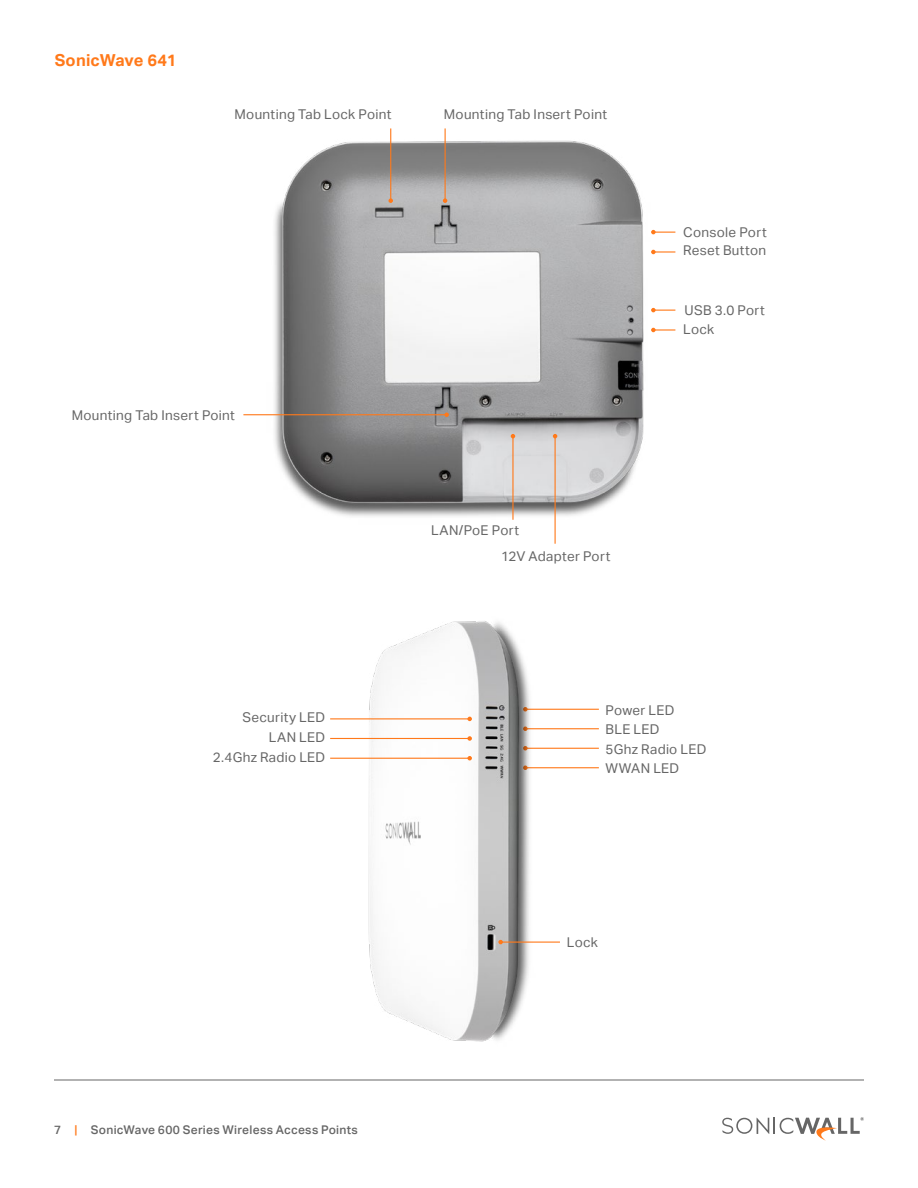
<style>
.page{position:relative;width:918px;height:1188px;background:#fff}
.page>*{position:absolute;margin:0;border:0;box-sizing:border-box;transform-origin:0 0}
.t1{font:700 16.5px "Aktiv Grotesk";letter-spacing:.005em;color:#ff791a}
.t2{font:13.5px/19.5px "Aktiv Grotesk";letter-spacing:.02em;color:#666}
.t3{font:500 12px "Aktiv Grotesk";letter-spacing:.025em;color:#666}
.s1{color:#ff791a}
</style>
<div class="page">
<svg style="left:722px;top:1117px;width:142px;height:24px"></svg>
<hr style="left:54px;top:1080px;width:810px;height:1px;background:#666">
<hr style="left:525px;top:709px;width:74px;height:1px;background:#ff791a">
<hr style="left:525px;top:728px;width:74px;height:1px;background:#ff791a">
<hr style="left:525px;top:748px;width:74px;height:1px;background:#ff791a">
<hr style="left:525px;top:767px;width:74px;height:1px;background:#ff791a">
<img style="left:359px;top:621px;width:180px;height:421px">
<img style="left:256px;top:128px;width:399px;height:402px">
<hr style="left:243px;top:414px;width:204px;height:1px;background:#ff791a">
<svg style="left:444px;top:412px;width:5px;height:5px"></svg>
<hr style="left:512px;top:436px;width:2px;height:84px;background:#ff791a">
<svg style="left:511px;top:434px;width:4px;height:4px"></svg>
<hr style="left:555px;top:436px;width:1px;height:108px;background:#ff791a">
<svg style="left:553px;top:434px;width:4px;height:4px"></svg>
<hr style="left:445px;top:128px;width:1px;height:73px;background:#ff791a">
<svg style="left:443px;top:198px;width:4px;height:5px"></svg>
<hr style="left:390px;top:128px;width:1px;height:73px;background:#ff791a">
<svg style="left:388px;top:198px;width:5px;height:5px"></svg>
<hr style="left:653px;top:329px;width:22px;height:2px;background:#ff791a">
<svg style="left:651px;top:328px;width:5px;height:4px"></svg>
<hr style="left:653px;top:251px;width:22px;height:2px;background:#ff791a">
<svg style="left:651px;top:250px;width:5px;height:4px"></svg>
<svg style="left:651px;top:308px;width:24px;height:4px"></svg>
<svg style="left:651px;top:230px;width:24px;height:4px"></svg>
<hr style="left:330px;top:718px;width:140px;height:1px;background:#ff791a">
<svg style="left:467px;top:717px;width:5px;height:4px"></svg>
<hr style="left:330px;top:738px;width:140px;height:1px;background:#ff791a">
<svg style="left:467px;top:736px;width:5px;height:5px"></svg>
<hr style="left:330px;top:758px;width:140px;height:1px;background:#ff791a">
<svg style="left:467px;top:756px;width:5px;height:4px"></svg>
<hr style="left:501px;top:942px;width:59px;height:1px;background:#ff791a">
<svg style="left:498px;top:940px;width:5px;height:4px"></svg>
<p class="t1" style="left:55px;top:50px;width:123px">SonicWave 641</p>
<p class="t2" style="left:235px;top:105px;width:158px">Mounting Tab Lock Point</p>
<p class="t2" style="left:444px;top:105px;width:165px">Mounting Tab Insert Point</p>
<p class="t2" style="left:72px;top:406px;width:165px">Mounting Tab Insert Point</p>
<p class="t2" style="left:501px;top:518px;width:111px;line-height:25.7px;text-indent:-70px">LAN/PoE Port<br>12V Adapter Port</p>
<p class="t2" style="left:683px;top:223px;width:85px;line-height:18.3px">Console Port<br>Reset Button</p>
<p class="t2" style="left:683px;top:301px;width:83px">USB 3.0 Port<br>Lock</p>
<p class="t2" style="left:213px;top:708px;width:114px;text-align:right">Security LED<br>LAN LED<br>2.4Ghz Radio LED</p>
<p class="t3" style="left:54px;top:1123px;width:305px">7 <span class="s1">|</span> SonicWave 600 Series Wireless Access Points</p>
<p class="t2" style="left:606px;top:700px;width:102px">Power LED<br>BLE LED<br>5Ghz Radio LED<br>WWAN LED</p>
<p class="t2" style="left:567px;top:932px;width:33px">Lock</p>
</div>
